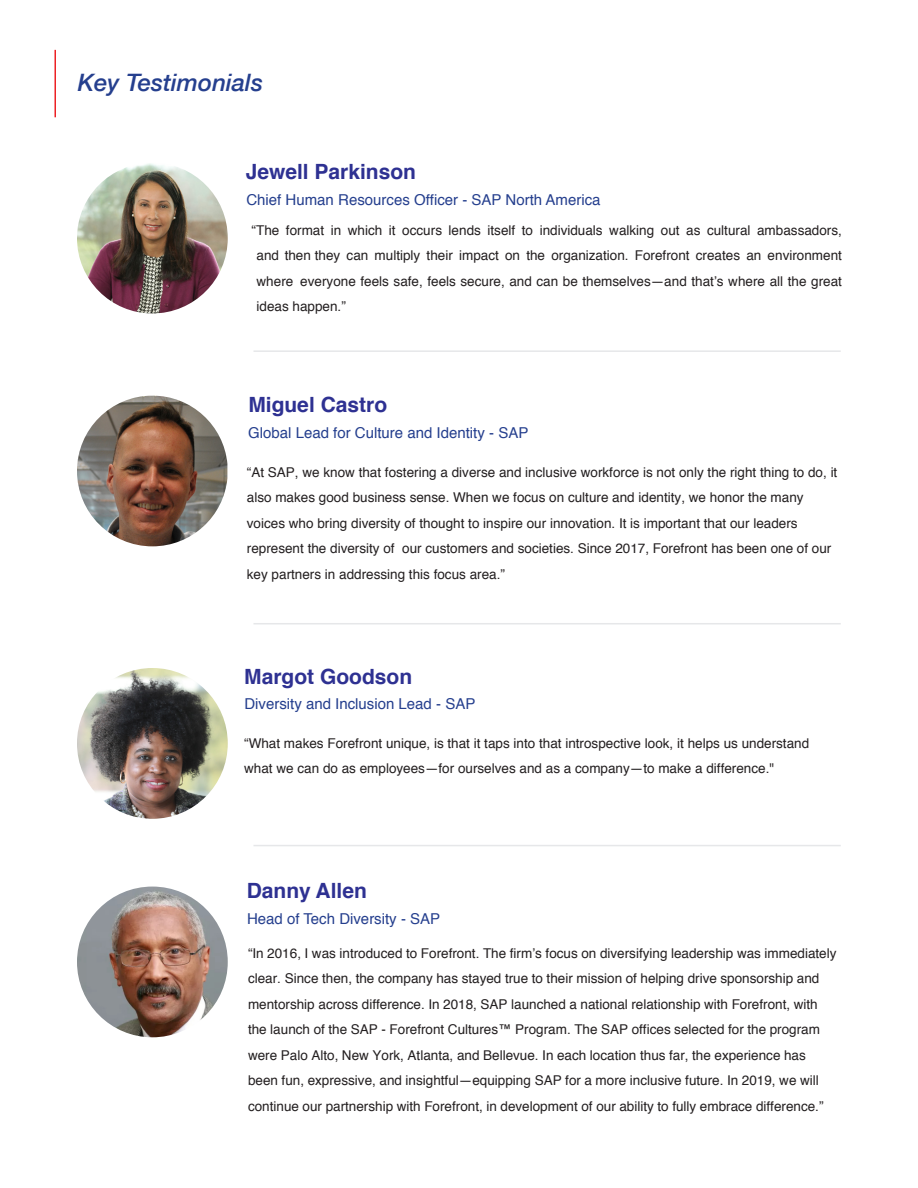
<style>
.page{position:relative;width:918px;height:1188px;background:#fff}
.page>*{position:absolute;margin:0;border:0;box-sizing:border-box;transform-origin:0 0}
.t1{font:italic 500 24px "Helvetica Neue";color:#253f8e}
.t2{font:700 21px "Helvetica";color:#2e3192}
.t3{font:15px "Helvetica";color:#253f8e}
.t4{font:13.5px/25.5px "Helvetica";color:#231f20}
</style>
<div class="page">
<img style="left:77px;top:163px;width:151px;height:150px;border-radius:75px">
<img style="left:77px;top:668px;width:151px;height:151px;border-radius:75px">
<img style="left:77px;top:396px;width:150px;height:150px">
<img style="left:77px;top:887px;width:151px;height:150px;border-radius:75px">
<hr style="left:54px;top:50px;width:2px;height:67px;background:#ec2125">
<hr style="left:254px;top:350px;width:587px;height:2px;background:#e6e7e9">
<hr style="left:254px;top:623px;width:587px;height:1px;background:#e6e7e9">
<hr style="left:254px;top:845px;width:587px;height:1px;background:#e6e7e9">
<p class="t1" style="left:78px;top:62px;width:187px">Key Testimonials</p>
<p class="t2" style="left:246px;top:155px;width:172px">Jewell Parkinson</p>
<p class="t3" style="left:246px;top:188px;width:356px">Chief Human Resources Officer - SAP North America</p>
<p class="t4" style="left:257px;top:218px;width:587px;text-align:justify;text-indent:-5px">“The format in which it occurs lends itself to individuals walking out as cultural ambassadors, and then they can multiply their impact on the organization. Forefront creates an environment where everyone feels safe, feels secure, and can be themselves—and that’s where all the great ideas happen.”</p>
<p class="t2" style="left:248px;top:388px;width:140px">Miguel Castro</p>
<p class="t3" style="left:248px;top:421px;width:282px">Global Lead for Culture and Identity - SAP</p>
<p class="t4" style="left:247px;top:460px;width:592px">“At SAP, we know that fostering a diverse and inclusive workforce is not only the right thing to do, it also makes good business sense. When we focus on culture and identity, we honor the many voices who bring diversity of thought to inspire our innovation. It is important that our leaders represent the diversity of our customers and societies. Since 2017, Forefront has been one of our key partners in addressing this focus area.”</p>
<p class="t2" style="left:244px;top:659px;width:169px">Margot Goodson</p>
<p class="t3" style="left:244px;top:692px;width:233px">Diversity and Inclusion Lead - SAP</p>
<p class="t4" style="left:244px;top:731px;width:567px">“What makes Forefront unique, is that it taps into that introspective look, it helps us understand what we can do as employees—for ourselves and as a company—to make a difference."</p>
<p class="t2" style="left:247px;top:874px;width:122px">Danny Allen</p>
<p class="t3" style="left:247px;top:907px;width:195px">Head of Tech Diversity - SAP</p>
<p class="t4" style="left:248px;top:941px;width:590px">“In 2016, I was introduced to Forefront. The firm’s focus on diversifying leadership was immediately clear. Since then, the company has stayed true to their mission of helping drive sponsorship and mentorship across difference. In 2018, SAP launched a national relationship with Forefront, with the launch of the SAP - Forefront Cultures™ Program. The SAP offices selected for the program were Palo Alto, New York, Atlanta, and Bellevue. In each location thus far, the experience has been fun, expressive, and insightful—equipping SAP for a more inclusive future. In 2019, we will continue our partnership with Forefront, in development of our ability to fully embrace difference.”</p>
</div>
